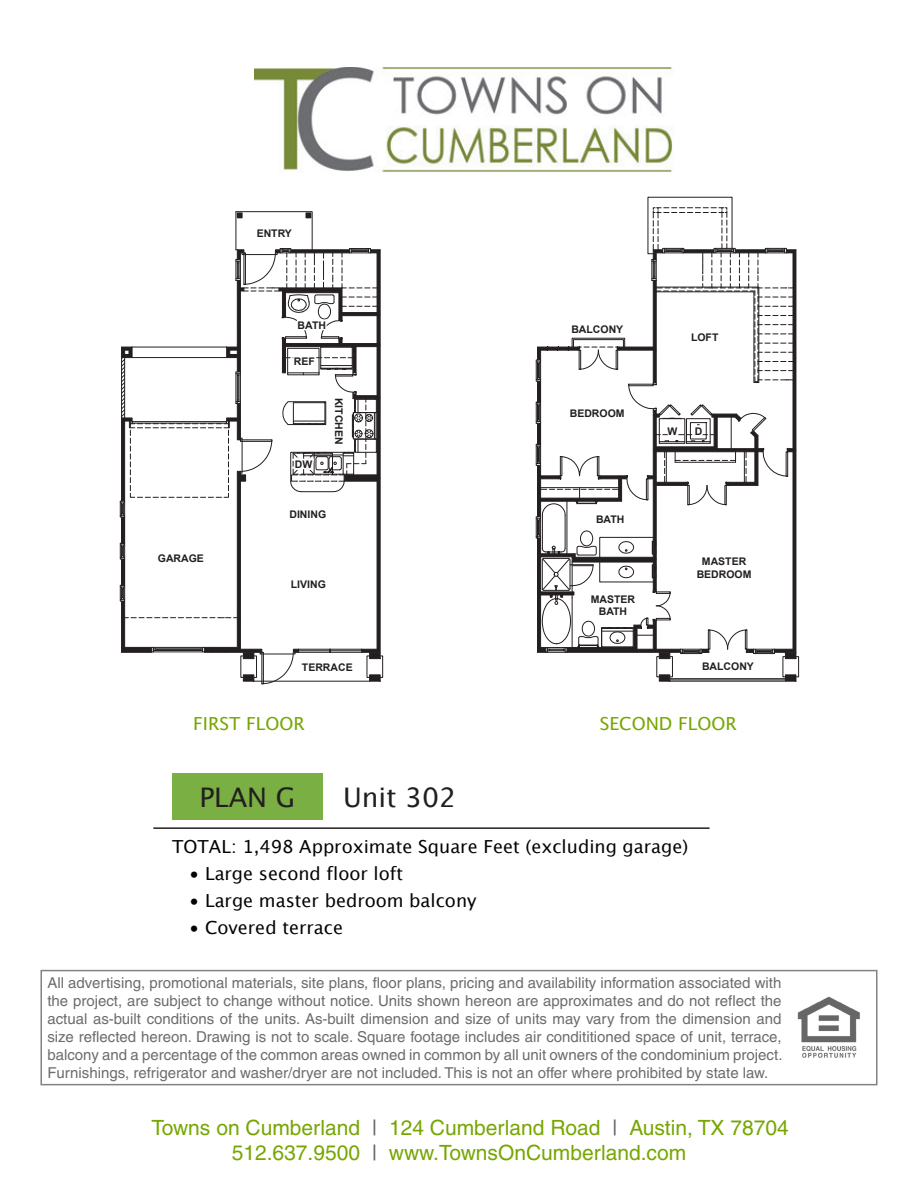
<style>
.page{position:relative;width:918px;height:1188px;background:#fff}
.page>*{position:absolute;margin:0;border:0;box-sizing:border-box;transform-origin:0 0}
.t1{font:27px "Lucida Grande";color:#231f20}
.t2{font:21px/25.2px "Helvetica";color:#77a600}
.t3{font:18px "Lucida Grande";color:#040503}
.t4{font:18px "Lucida Grande";color:#77a600}
.t5{font:15px/18px "Helvetica";color:#6c6c6c;text-align:justify}
.t6{font:700 10.5px "Arial";color:#231f20}
.s1{color:#626262}
</style>
<div class="page">
<div style="left:40px;top:970px;width:838px;height:115px;border:2px solid #808285"></div>
<img style="left:797px;top:996px;width:63px;height:61px">
<div style="left:172px;top:774px;width:150px;height:46px;background:#7aaf43"></div>
<hr style="left:153px;top:827px;width:557px;height:2px;background:#231f20">
<img style="left:255px;top:67px;width:418px;height:105px">
<div style="left:380px;top:656px;width:3px;height:22px;border:1px solid #231f20"></div>
<hr style="left:380px;top:250px;width:1px;height:64px;background:#231f20">
<hr style="left:380px;top:314px;width:1px;height:31px;background:#231f20">
<hr style="left:380px;top:397px;width:1px;height:81px;background:#231f20">
<hr style="left:380px;top:478px;width:1px;height:174px;background:#231f20">
<hr style="left:380px;top:345px;width:1px;height:52px;background:#231f20">
<hr style="left:670px;top:681px;width:115px;height:1px;background:#231f20">
<svg style="left:120px;top:211px;width:260px;height:473px"></svg>
<svg style="left:536px;top:197px;width:263px;height:484px"></svg>
<p class="t6" style="left:257px;top:226px;width:37px">ENTRY</p>
<p class="t6" style="left:298px;top:318px;width:30px">BATH</p>
<p class="t6" style="left:158px;top:551px;width:48px">GARAGE</p>
<p class="t6" style="left:294px;top:355px;width:22px">REF</p>
<p class="t6" style="left:295px;top:457px;width:19px">DW</p>
<p class="t6" style="left:346px;top:398px;width:48px;rotate:90deg">KITCHEN</p>
<p class="t6" style="left:289px;top:507px;width:38px">DINING</p>
<p class="t6" style="left:291px;top:577px;width:37px">LIVING</p>
<p class="t6" style="left:302px;top:661px;width:52px">TERRACE</p>
<p class="t4" style="left:193px;top:711px;width:113px">FIRST FLOOR</p>
<p class="t6" style="left:571px;top:322px;width:53px">BALCONY</p>
<p class="t6" style="left:570px;top:406px;width:56px">BEDROOM</p>
<p class="t6" style="left:596px;top:512px;width:30px">BATH</p>
<p class="t6" style="left:591px;top:592px;width:46px">MASTER</p>
<p class="t6" style="left:599px;top:605px;width:30px">BATH</p>
<p class="t6" style="left:691px;top:330px;width:29px">LOFT</p>
<p class="t6" style="left:668px;top:424px;width:11px">W</p>
<p class="t6" style="left:695px;top:425px;width:9px">D</p>
<p class="t6" style="left:702px;top:554px;width:46px">MASTER</p>
<p class="t6" style="left:697px;top:567px;width:56px">BEDROOM</p>
<p class="t6" style="left:702px;top:659px;width:53px">BALCONY</p>
<p class="t4" style="left:600px;top:711px;width:138px">SECOND FLOOR</p>
<p class="t1" style="left:199px;top:779px;width:97px">PLAN G</p>
<p class="t1" style="left:343px;top:779px;width:115px">Unit 302</p>
<p class="t3" style="left:172px;top:834px;width:517px">TOTAL: 1,498 Approximate Square Feet (excluding garage)</p>
<p class="t3" style="left:189px;top:861px;width:215px">• Large second floor loft</p>
<p class="t3" style="left:189px;top:888px;width:289px">• Large master bedroom balcony</p>
<p class="t3" style="left:189px;top:915px;width:155px">• Covered terrace</p>
<p class="t5" style="left:47px;top:973px;width:737px">All advertising, promotional materials, site plans, floor plans, pricing and availability information associated with the project, are subject to change without notice. Units shown hereon are approximates and do not reflect the actual as-built conditions of the units. As-built dimension and size of units may vary from the dimension and size reflected hereon. Drawing is not to scale. Square footage includes air condititioned space of unit, terrace, balcony and a percentage of the common areas owned in common by all unit owners of the condominium project.<br>Furnishings, refrigerator and washer/dryer are not included. This is not an offer where prohibited by state law.</p>
<p class="t2" style="left:232px;top:1115px;width:559px;text-indent:-80px">Towns on Cumberland <span class="s1">|</span> 124 Cumberland Road <span class="s1">|</span> Austin, TX 78704<br>512.637.9500 <span class="s1">|</span> www.TownsOnCumberland.com</p>
</div>
